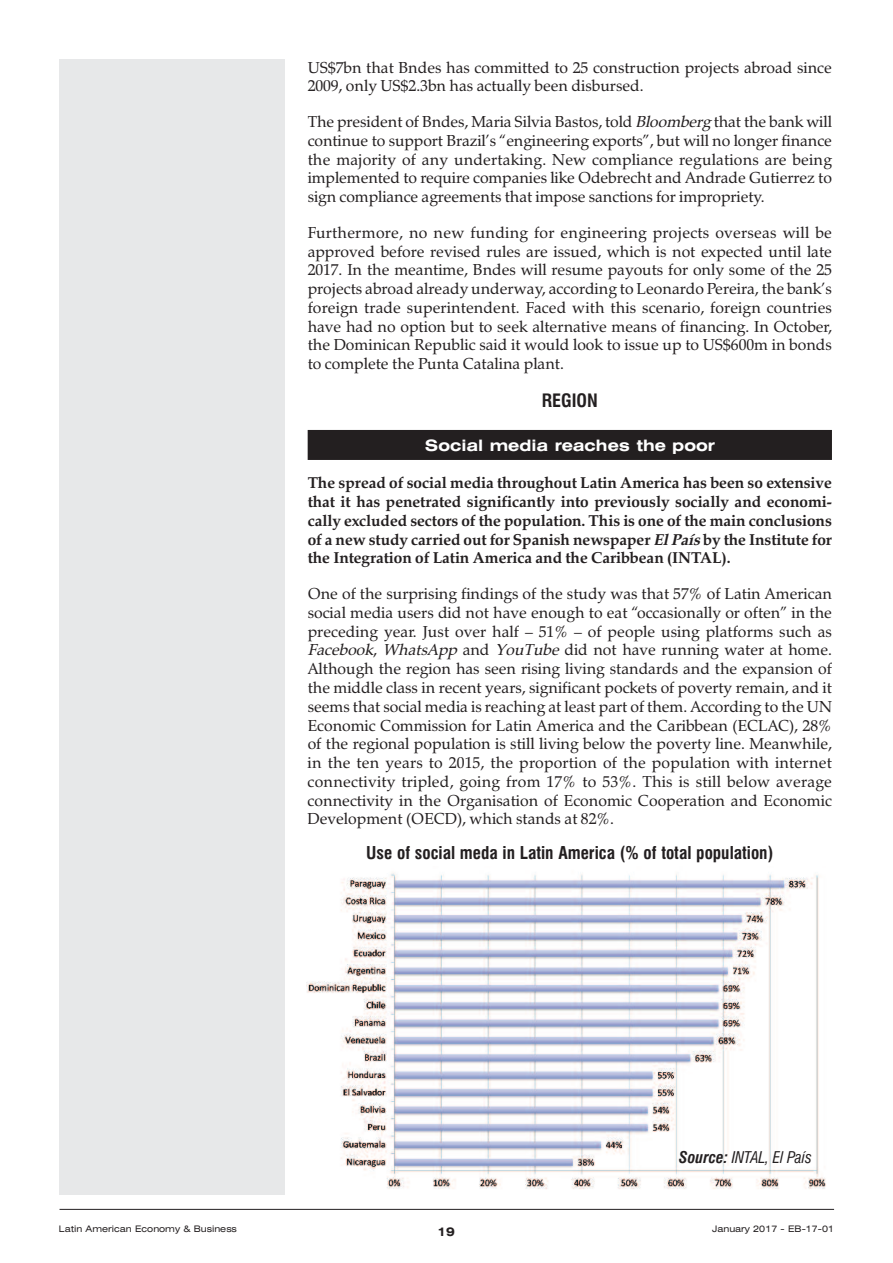
<style>
.page{position:relative;width:893px;height:1263px;background:#fff}
.page>*{position:absolute;margin:0;border:0;box-sizing:border-box;transform-origin:0 0}
.t1{font:700 condensed 18px "Swiss 721 BT";color:#231f20}
.t2{font:700 condensed 17.25px "Swiss 721 BT";color:#231f20}
.t3{font:15.75px/18.8px "Zapf Calligraphic 801 BT";color:#231f20;text-align:justify}
.t4{font:700 15.75px/18.8px "Zapf Calligraphic 801 BT";letter-spacing:-.005em;color:#231f20;text-align:justify}
.t5{font:700 expanded 15.75px "Swiss 721 BT";color:#fff}
.t6{font:italic condensed 15.75px "Swiss 721 BT";color:#231f20}
.t7{font:700 expanded 12px "Swiss 721 BT";color:#231f20}
.t8{font:expanded 9px "Swiss 721 BT";color:#231f20}
.s1{font-style:italic}
.s2{font-weight:700}
</style>
<div class="page">
<div style="left:308px;top:430px;width:524px;height:30px;background:#231f20"></div>
<div style="left:60px;top:60px;width:225px;height:1135px;background:#e7e8e9"></div>
<hr style="left:60px;top:1209px;width:774px;height:1px;background:#231f20">
<img style="left:306px;top:873px;width:520px;height:316px">
<p class="t3" style="left:308px;top:58px;width:526px">US$7bn that Bndes has committed to 25 construction projects abroad since<br>2009, only US$2.3bn has actually been disbursed.</p>
<p class="t3" style="left:308px;top:112px;width:526px">The president of Bndes, Maria Silvia Bastos, told <span class="s1">Bloomberg</span>that the bank will continue to support Brazil’s “engineering exports”, but will no longer finance the majority of any undertaking. New compliance regulations are being implemented to require companies like Odebrecht and Andrade Gutierrez to sign compliance agreements that impose sanctions for impropriety.</p>
<p class="t3" style="left:308px;top:223px;width:526px">Furthermore, no new funding for engineering projects overseas will be approved before revised rules are issued, which is not expected until late 2017. In the meantime, Bndes will resume payouts for only some of the 25 projects abroad already underway, according to Leonardo Pereira, the bank’s foreign trade superintendent. Faced with this scenario, foreign countries have had no option but to seek alternative means of financing. In October, the Dominican Republic said it would look to issue up to US$600m in bonds to complete the Punta Catalina plant.</p>
<p class="t1" style="left:542px;top:390px;width:58px">REGION</p>
<p class="t5" style="left:425px;top:436px;width:291px">Social media reaches the poor</p>
<p class="t4" style="left:308px;top:474px;width:526px">The spread of social media throughout Latin America has been so extensive that it has penetrated significantly into previously socially and economi&shy;cally excluded sectors of the population. This is one of the main conclusions of a new study carried out for Spanish newspaper <span class="s1">ElPaís</span>by the Institute for the Integration of Latin America and the Caribbean (INTAL).</p>
<p class="t3" style="left:308px;top:584px;width:526px">One of the surprising findings of the study was that 57% of Latin American social media users did not have enough to eat “occasionally or often” in the preceding year. Just over half – 51% – of people using platforms such as <span class="s1">Facebook</span>, <span class="s1">WhatsApp</span>and <span class="s1">YouTube</span>did not have running water at home.<br>Although the region has seen rising living standards and the expansion of the middle class in recent years, significant pockets of poverty remain, and it seems that social media is reaching at least part of them. According to the UN Economic Commission for Latin America and the Caribbean (ECLAC), 28% of the regional population is still living below the poverty line. Meanwhile, in the ten years to 2015, the proportion of the population with internet connectivity tripled, going from 17% to 53%. This is still below average connectivity in the Organisation of Economic Cooperation and Economic Development (OECD), which stands at 82%.</p>
<p class="t2" style="left:366px;top:842px;width:409px">Use of social meda in Latin America (% of total population)</p>
<p class="t6" style="left:679px;top:1148px;width:134px"><span class="s2">Source:</span> INTAL, El País</p>
<p class="t8" style="left:59px;top:1224px;width:180px">Latin American Economy &amp; Business</p>
<p class="t7" style="left:437px;top:1225px;width:19px">19</p>
<p class="t8" style="left:712px;top:1224px;width:123px">January 2017 - EB-17-01</p>
</div>
